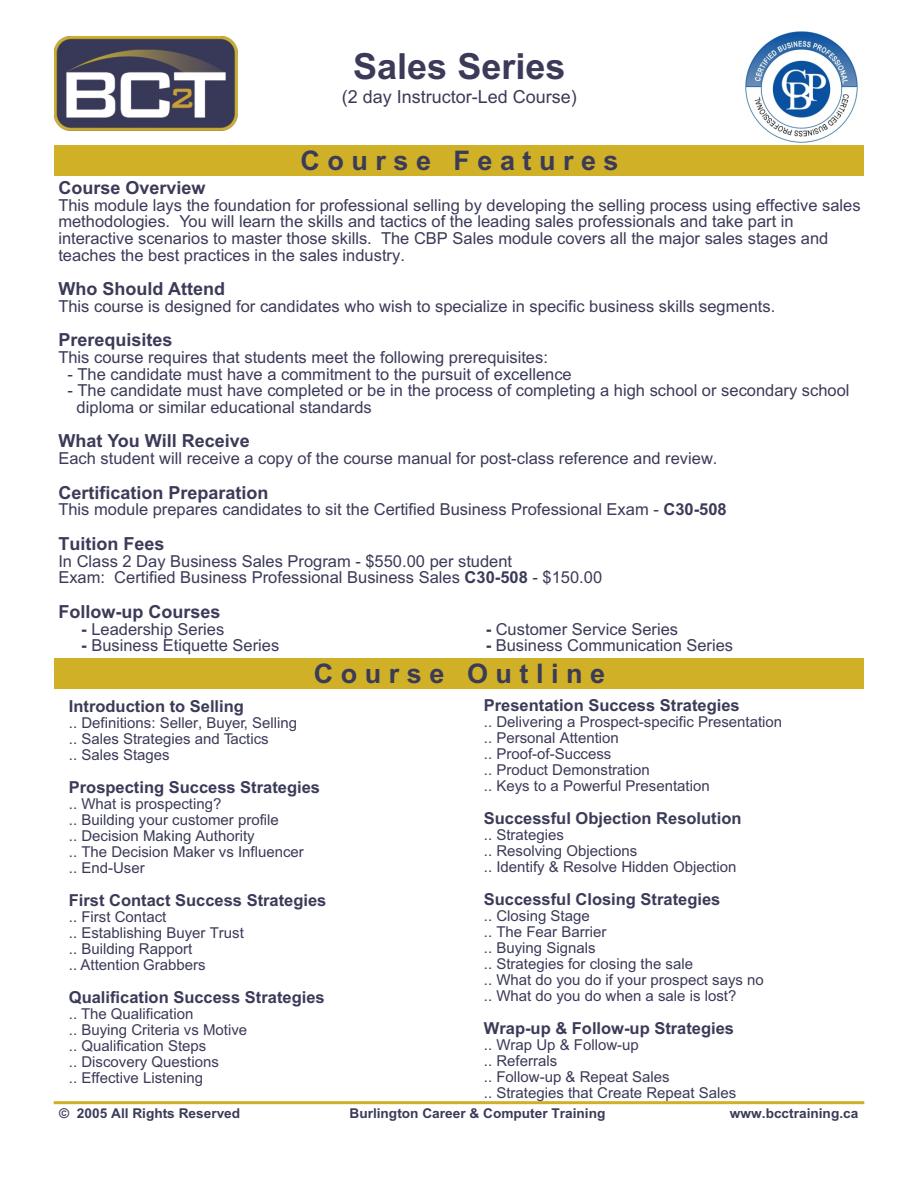
<style>
.page{position:relative;width:918px;height:1188px;background:#fff}
.page>*{position:absolute;margin:0;border:0;box-sizing:border-box;transform-origin:0 0}
.t1{font:700 36px "Arial";color:#3b3b59}
.t2{font:700 27px "Arial";color:#3b3b59}
.t3{font:700 18px "Arial";color:#3b3b59}
.t4{font:18px "Arial";color:#3b3b59}
.t5{font:16.5px/16.6px "Arial";color:#3b3b59}
.t6{font:700 16.5px "Arial";color:#3b3b59}
.t7{font:15px/15.9px "Arial";color:#3b3b59}
.t8{font:700 13.5px "Arial";color:#3b3b59}
.s1{font-weight:700}
</style>
<div class="page">
<div style="left:54px;top:146px;width:810px;height:30px;background:#cfb026"></div>
<img style="left:746px;top:32px;width:111px;height:111px">
<hr style="left:54px;top:1101px;width:810px;height:3px;background:#cfb026">
<div style="left:54px;top:658px;width:810px;height:31px;background:#cfb026"></div>
<img style="left:54px;top:37px;width:184px;height:93px">
<h1 class="t1" style="left:353px;top:53px;width:214px">Sales Series</h1>
<p class="t4" style="left:342px;top:90px;width:237px">(2 day Instructor-Led Course)</p>
<h2 class="t2" style="left:301px;top:151px;width:320px">C o u r s e F e a t u r e s</h2>
<p class="t3" style="left:58px;top:181px;width:149px">Course Overview</p>
<p class="t5" style="left:58px;top:198px;width:804px">This module lays the foundation for professional selling by developing the selling process using effective sales methodologies. You will learn the skills and tactics of the leading sales professionals and take part in interactive scenarios to master those skills. The CBP Sales module covers all the major sales stages and teaches the best practices in the sales industry.</p>
<p class="t3" style="left:58px;top:282px;width:168px">Who Should Attend</p>
<p class="t5" style="left:58px;top:299px;width:718px">This course is designed for candidates who wish to specialize in specific business skills segments.</p>
<p class="t3" style="left:58px;top:333px;width:116px">Prerequisites</p>
<p class="t5" style="left:58px;top:350px;width:491px">This course requires that students meet the following prerequisites:</p>
<p class="t5" style="left:68px;top:367px;width:506px">- The candidate must have a commitment to the pursuit of excellence</p>
<p class="t5" style="left:77px;top:384px;width:774px;text-indent:-9px">- The candidate must have completed or be in the process of completing a high school or secondary school diploma or similar educational standards</p>
<p class="t3" style="left:58px;top:434px;width:193px">What You Will Receive</p>
<p class="t5" style="left:58px;top:452px;width:661px">Each student will receive a copy of the course manual for post-class reference and review.</p>
<p class="t3" style="left:58px;top:485px;width:212px">Certification Preparation</p>
<p class="t5" style="left:58px;top:503px;width:670px">This module prepares candidates to sit the Certified Business Professional Exam - <span class="s1">C30-508</span></p>
<p class="t3" style="left:58px;top:537px;width:108px">Tuition Fees</p>
<p class="t5" style="left:58px;top:554px;width:545px">In Class 2 Day Business Sales Program - $550.00 per student<br>Exam: Certified Business Professional Business Sales <span class="s1">C30-508</span> - $150.00</p>
<p class="t3" style="left:58px;top:605px;width:164px">Follow-up Courses</p>
<p class="t5" style="left:81px;top:622px;width:145px"><span class="s1">-</span> Leadership Series</p>
<p class="t5" style="left:486px;top:622px;width:194px"><span class="s1">-</span> Customer Service Series</p>
<p class="t5" style="left:81px;top:639px;width:200px"><span class="s1">-</span> Business Etiquette Series</p>
<p class="t5" style="left:486px;top:639px;width:249px"><span class="s1">-</span> Business Communication Series</p>
<h2 class="t2" style="left:314px;top:663px;width:293px">C o u r s e O u t l i n e</h2>
<p class="t6" style="left:484px;top:699px;width:257px">Presentation Success Strategies</p>
<p class="t7" style="left:484px;top:715px;width:300px">.. Delivering a Prospect-specific Presentation .. Personal Attention<br>.. Proof-of-Success<br>.. Product Demonstration<br>.. Keys to a Powerful Presentation</p>
<p class="t6" style="left:484px;top:812px;width:259px">Successful Objection Resolution</p>
<p class="t7" style="left:484px;top:828px;width:254px">.. Strategies<br>.. Resolving Objections<br>.. Identify &amp; Resolve Hidden Objection</p>
<p class="t6" style="left:484px;top:893px;width:238px">Successful Closing Strategies</p>
<p class="t7" style="left:484px;top:910px;width:282px">.. Closing Stage<br>.. The Fear Barrier<br>.. Buying Signals<br>.. Strategies for closing the sale<br>.. What do you do if your prospect says no .. What do you do when a sale is lost?</p>
<p class="t6" style="left:484px;top:1022px;width:252px">Wrap-up &amp; Follow-up Strategies</p>
<p class="t7" style="left:484px;top:1039px;width:254px">.. Wrap Up &amp; Follow-up<br>.. Referrals<br>.. Follow-up &amp; Repeat Sales<br>.. Strategies that Create Repeat Sales</p>
<p class="t6" style="left:69px;top:700px;width:177px">Introduction to Selling</p>
<p class="t7" style="left:69px;top:716px;width:230px">.. Definitions: Seller, Buyer, Selling .. Sales Strategies and Tactics<br>.. Sales Stages</p>
<p class="t6" style="left:69px;top:781px;width:253px">Prospecting Success Strategies</p>
<p class="t7" style="left:69px;top:797px;width:237px">.. What is prospecting?<br>.. Building your customer profile<br>.. Decision Making Authority<br>.. The Decision Maker vs Influencer .. End-User</p>
<p class="t6" style="left:69px;top:894px;width:259px">First Contact Success Strategies</p>
<p class="t7" style="left:69px;top:910px;width:177px">.. First Contact<br>.. Establishing Buyer Trust .. Building Rapport<br>.. Attention Grabbers</p>
<p class="t6" style="left:69px;top:991px;width:257px">Qualification Success Strategies</p>
<p class="t7" style="left:69px;top:1007px;width:180px">.. The Qualification<br>.. Buying Criteria vs Motive .. Qualification Steps<br>.. Discovery Questions<br>.. Effective Listening</p>
<p class="t8" style="left:59px;top:1108px;width:182px">© 2005 All Rights Reserved</p>
<p class="t8" style="left:349px;top:1108px;width:257px">Burlington Career &amp; Computer Training</p>
<p class="t8" style="left:730px;top:1108px;width:130px">www.bcctraining.ca</p>
</div>
